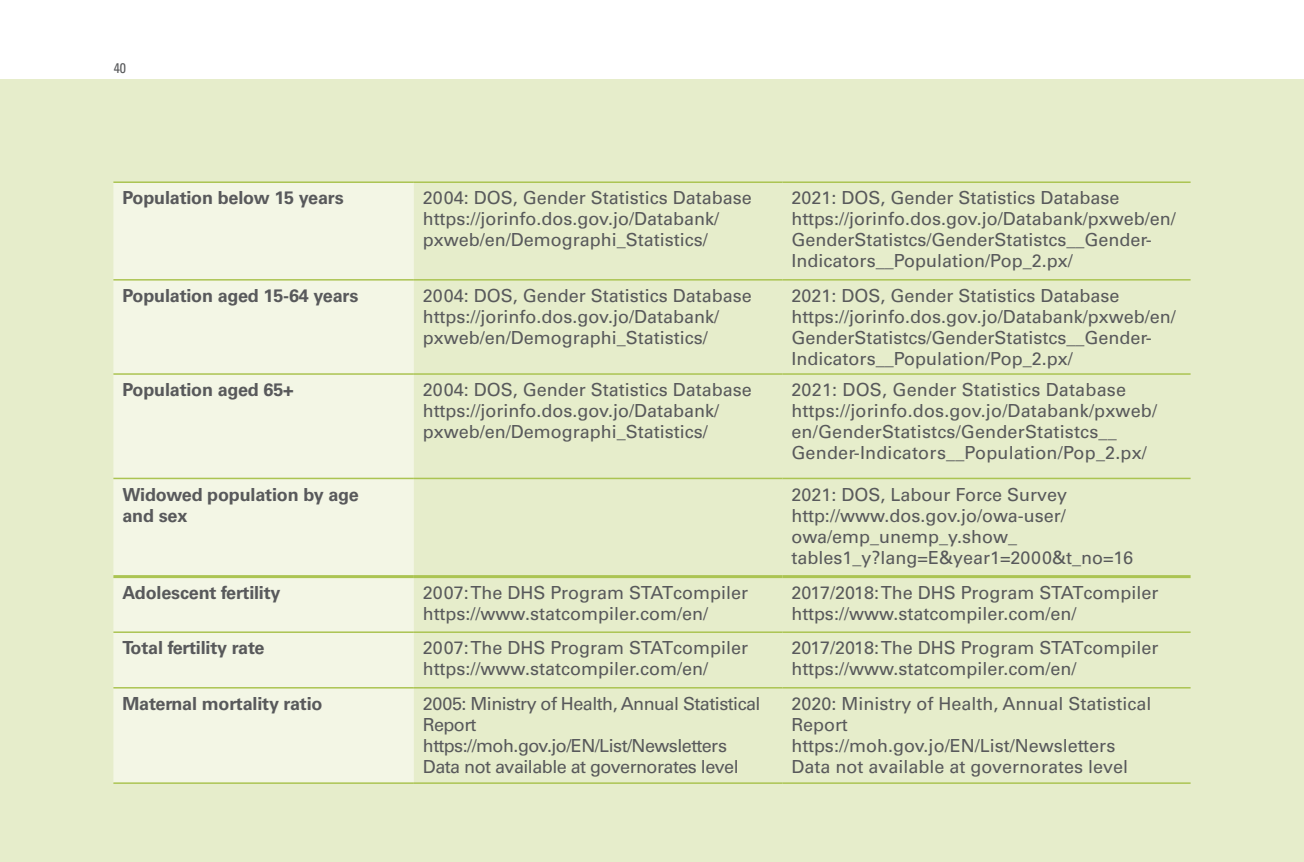
<style>
.page{position:relative;width:1304px;height:862px;background:#fff}
.page>*{position:absolute;margin:0;border:0;box-sizing:border-box;transform-origin:0 0}
.t1{font:18px/21px "Univers LT Std";color:#58595b}
.t2{font:700 18px/21px "Univers LT Std";letter-spacing:-.01em;color:#58595b}
.t3{font:18px/21px "Univers LT Std";letter-spacing:-.03em;color:#58595b}
.t4{font:condensed 14px "Univers LT Std";color:#58595b}
</style>
<div class="page">
<div style="left:0;top:79px;width:1304px;height:783px;background:#e6edcb"></div>
<div style="left:113px;top:183px;width:301px;height:599px;background:#f3f6e5"></div>
<hr style="left:113px;top:181px;width:301px;height:2px;background:#abc452">
<hr style="left:414px;top:181px;width:368px;height:2px;background:#abc452">
<hr style="left:782px;top:181px;width:409px;height:2px;background:#abc452">
<hr style="left:113px;top:279px;width:301px;height:1px;background:#abc452">
<hr style="left:414px;top:279px;width:368px;height:1px;background:#abc452">
<hr style="left:782px;top:279px;width:409px;height:1px;background:#abc452">
<hr style="left:113px;top:373px;width:301px;height:2px;background:#abc452">
<hr style="left:414px;top:373px;width:368px;height:2px;background:#abc452">
<hr style="left:782px;top:373px;width:409px;height:2px;background:#abc452">
<hr style="left:113px;top:478px;width:301px;height:1px;background:#abc452">
<hr style="left:414px;top:478px;width:368px;height:1px;background:#abc452">
<hr style="left:782px;top:478px;width:409px;height:1px;background:#abc452">
<hr style="left:113px;top:631px;width:301px;height:2px;background:#abc452">
<hr style="left:414px;top:631px;width:368px;height:2px;background:#abc452">
<hr style="left:782px;top:631px;width:409px;height:2px;background:#abc452">
<hr style="left:113px;top:687px;width:301px;height:1px;background:#abc452">
<hr style="left:414px;top:687px;width:368px;height:1px;background:#abc452">
<hr style="left:782px;top:687px;width:409px;height:1px;background:#abc452">
<hr style="left:113px;top:782px;width:301px;height:2px;background:#abc452">
<hr style="left:414px;top:782px;width:368px;height:2px;background:#abc452">
<hr style="left:782px;top:782px;width:409px;height:2px;background:#abc452">
<hr style="left:113px;top:575px;width:301px;height:3px;background:#abc452">
<hr style="left:414px;top:575px;width:368px;height:3px;background:#abc452">
<hr style="left:782px;top:575px;width:409px;height:3px;background:#abc452">
<p class="t4" style="left:114px;top:59px;width:14px">40</p>
<p class="t2" style="left:122px;top:188px;width:223px">Population below 15 years</p>
<p class="t1" style="left:423px;top:187px;width:330px">2004: DOS, Gender Statistics Database https://jorinfo.dos.gov.jo/Databank/ pxweb/en/Demographi_Statistics/</p>
<p class="t1" style="left:791px;top:188px;width:386px">2021: DOS, Gender Statistics Database https://jorinfo.dos.gov.jo/Databank/pxweb/en/ GenderStatistcs/GenderStatistcs__Gender-Indicators__Population/Pop_2.px/</p>
<p class="t2" style="left:122px;top:285px;width:237px">Population aged 15-64 years</p>
<p class="t1" style="left:423px;top:285px;width:330px">2004: DOS, Gender Statistics Database https://jorinfo.dos.gov.jo/Databank/ pxweb/en/Demographi_Statistics/</p>
<p class="t1" style="left:791px;top:285px;width:386px">2021: DOS, Gender Statistics Database https://jorinfo.dos.gov.jo/Databank/pxweb/en/ GenderStatistcs/GenderStatistcs__Gender-Indicators__Population/Pop_2.px/</p>
<p class="t2" style="left:122px;top:379px;width:173px">Population aged 65+</p>
<p class="t1" style="left:423px;top:379px;width:330px">2004: DOS, Gender Statistics Database https://jorinfo.dos.gov.jo/Databank/ pxweb/en/Demographi_Statistics/</p>
<p class="t1" style="left:791px;top:379px;width:367px">2021: DOS, Gender Statistics Database https://jorinfo.dos.gov.jo/Databank/pxweb/ en/GenderStatistcs/GenderStatistcs__ Gender-Indicators__Population/Pop_2.px/</p>
<p class="t2" style="left:122px;top:484px;width:238px">Widowed population by age and sex</p>
<p class="t1" style="left:791px;top:484px;width:343px">2021: DOS, Labour Force Survey http://www.dos.gov.jo/owa-user/ owa/emp_unemp_y.show_ tables1_y?lang=E&amp;year1=2000&amp;t_no=16</p>
<p class="t2" style="left:122px;top:582px;width:160px">Adolescent fertility</p>
<p class="t1" style="left:423px;top:582px;width:327px">2007: The DHS Program STATcompiler https://www.statcompiler.com/en/</p>
<p class="t1" style="left:791px;top:582px;width:368px">2017/2018: The DHS Program STATcompiler https://www.statcompiler.com/en/</p>
<p class="t2" style="left:122px;top:638px;width:144px">Total fertility rate</p>
<p class="t1" style="left:423px;top:637px;width:327px">2007: The DHS Program STATcompiler https://www.statcompiler.com/en/</p>
<p class="t1" style="left:791px;top:637px;width:368px">2017/2018: The DHS Program STATcompiler https://www.statcompiler.com/en/</p>
<p class="t2" style="left:122px;top:693px;width:202px">Maternal mortality ratio</p>
<p class="t3" style="left:423px;top:693px;width:339px">2005: Ministry of Health, Annual Statistical Report https://moh.gov.jo/EN/List/Newsletters Data not available at governorates level</p>
<p class="t1" style="left:791px;top:693px;width:362px">2020: Ministry of Health, Annual Statistical Report https://moh.gov.jo/EN/List/Newsletters Data not available at governorates level</p>
</div>
